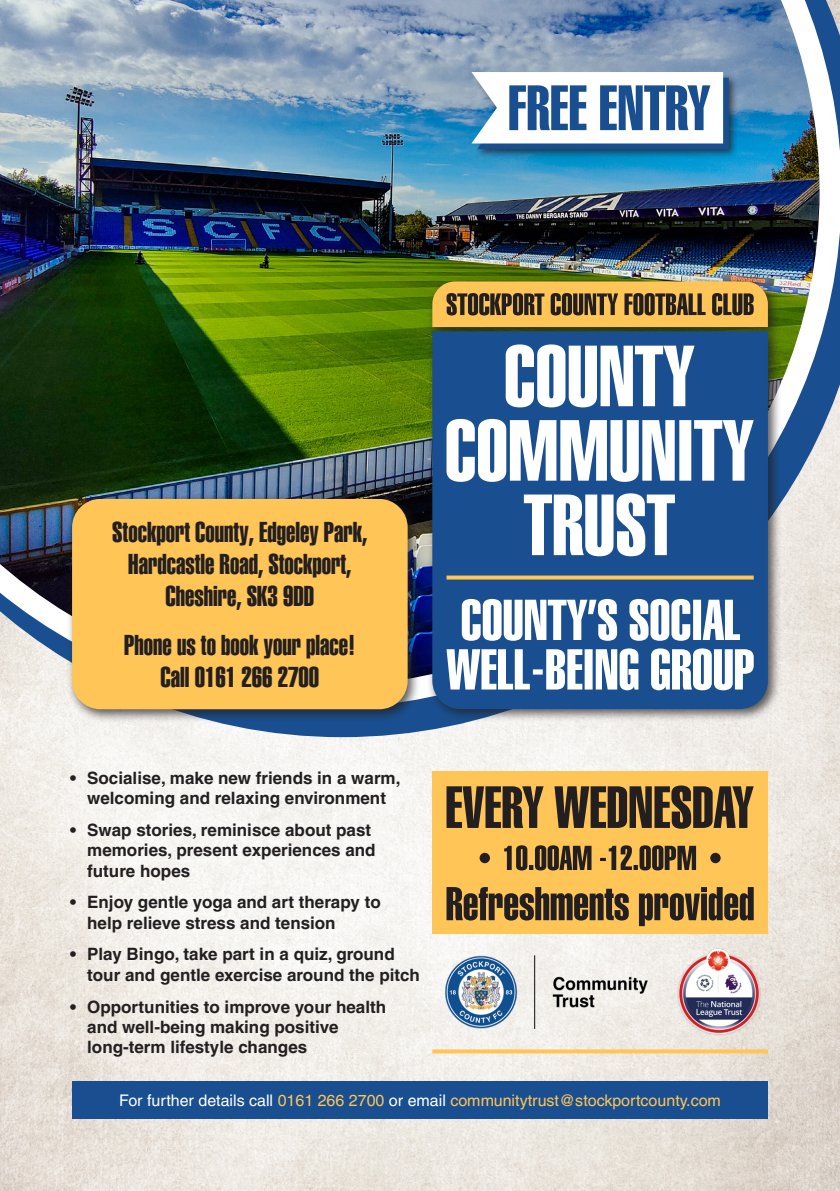
<style>
.page{position:relative;width:840px;height:1191px;background:#fff}
.page>*{position:absolute;margin:0;border:0;box-sizing:border-box;transform-origin:0 0}
.t1{font:28px/32px "Helvetica LT Pro X Compressed";color:#231f20;text-align:center}
.t2{font:700 17px/20.4px "Helvetica LT Pro";color:#231f20}
.t3{font:16px "Helvetica LT Pro";color:#ffc557}
.s1{color:#fff}
</style>
<div class="page">
<img style="left:0;top:737px;width:839px;height:454px">
<svg style="left:0;top:707px;width:839px;height:30px"></svg>
<img style="left:0;top:0;width:839px;height:707px">
<div style="left:474px;top:74px;width:264px;height:85px;background:#231f20;opacity:.75"></div>
<div style="left:426px;top:276px;width:354px;height:447px;background:#231f20;opacity:.75"></div>
<div style="left:432px;top:331px;width:335px;height:378px;background:#194f90"></div>
<div style="left:66px;top:493px;width:354px;height:230px;background:#231f20;opacity:.75"></div>
<div style="left:72px;top:499px;width:335px;height:210px;background:#ffc557;border-radius:28px"></div>
<svg style="left:432px;top:1049px;width:335px;height:4px"></svg>
<div style="left:432px;top:771px;width:335px;height:163px;background:#ffc557"></div>
<img style="left:439px;top:948px;width:211px;height:87px">
<img style="left:677px;top:948px;width:83px;height:87px">
<svg style="left:471px;top:72px;width:257px;height:77px"></svg>
<svg style="left:446px;top:887px;width:307px;height:39px"></svg>
<svg style="left:504px;top:845px;width:191px;height:25px"></svg>
<svg style="left:446px;top:785px;width:307px;height:43px"></svg>
<svg style="left:446px;top:648px;width:307px;height:42px"></svg>
<svg style="left:461px;top:599px;width:278px;height:42px"></svg>
<svg style="left:523px;top:493px;width:151px;height:63px"></svg>
<svg style="left:446px;top:419px;width:307px;height:63px"></svg>
<svg style="left:505px;top:344px;width:189px;height:63px"></svg>
<svg style="left:432px;top:281px;width:335px;height:46px;background:#be9546"></svg>
<svg style="left:446px;top:575px;width:307px;height:4px"></svg>
<div style="left:72px;top:1081px;width:695px;height:38px;background:#194f90"></div>
<div style="left:479px;top:853px;width:10px;height:10px;background:#231f20;border-radius:50%"></div>
<div style="left:709px;top:853px;width:11px;height:10px;background:#231f20;border-radius:50%"></div>
<p class="t1" style="left:112px;top:516px;width:256px">Stockport County, Edgeley Park,<br>Hardcastle Road, Stockport,<br>Cheshire, SK3 9DD</p>
<p class="t1" style="left:124px;top:629px;width:233px">Phone us to book your place!<br>Call 0161 266 2700</p>
<p class="t2" style="left:70px;top:767px;width:331px;text-align:center">• Socialise, make new friends in a warm, welcoming and relaxing environment</p>
<p class="t2" style="left:87px;top:819px;width:290px;text-indent:-17px">• Swap stories, reminisce about past memories, present experiences and future hopes</p>
<p class="t2" style="left:87px;top:892px;width:295px;text-indent:-17px">• Enjoy gentle yoga and art therapy to help relieve stress and tension</p>
<p class="t2" style="left:87px;top:944px;width:334px;text-indent:-17px">• Play Bingo, take part in a quiz, ground tour and gentle exercise around the pitch</p>
<p class="t2" style="left:87px;top:996px;width:300px;text-indent:-17px">• Opportunities to improve your health and well-being making positive long-term lifestyle changes</p>
<p class="t3" style="left:119px;top:1091px;width:603px"><span class="s1">For further details call</span> 0161 266 2700 <span class="s1">or email</span> communitytrust@stockportcounty.com</p>
</div>
